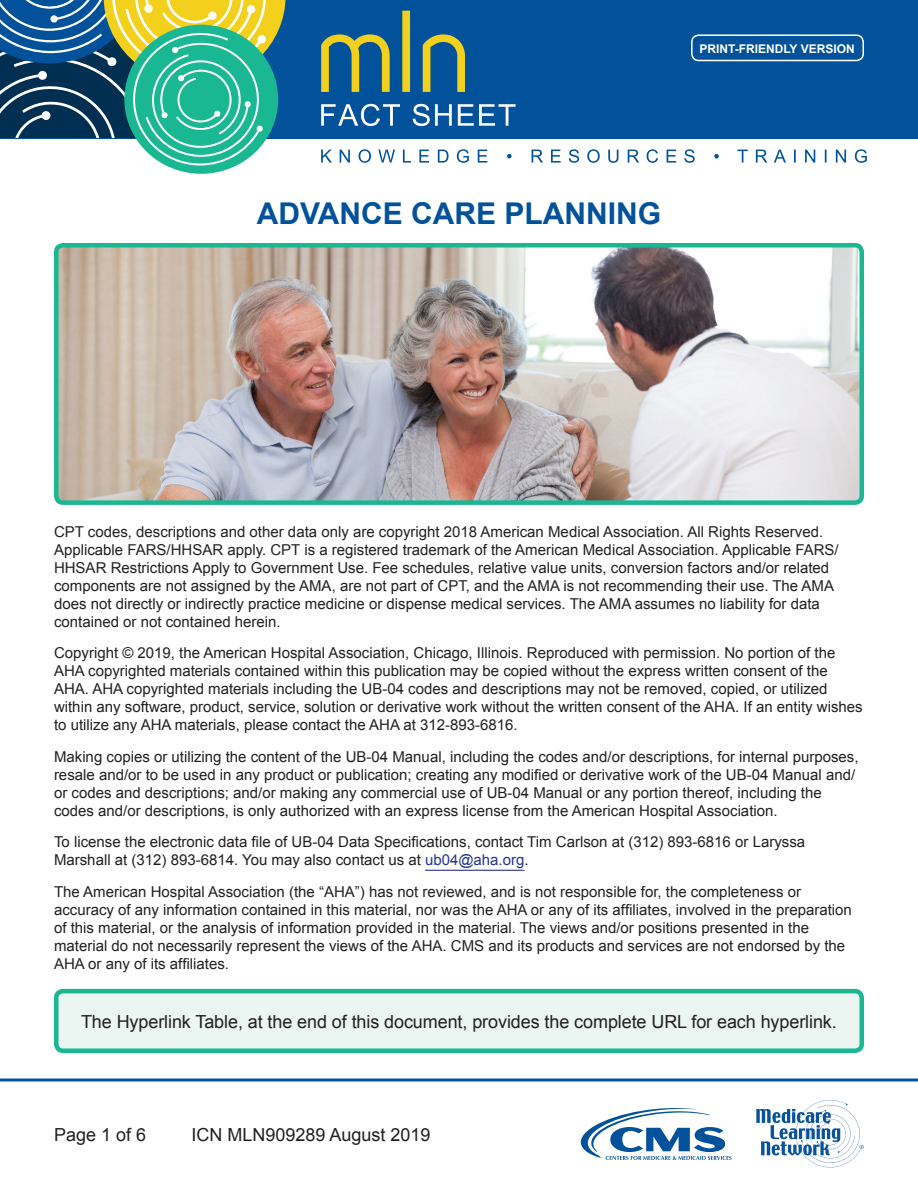
<style>
.page{position:relative;width:918px;height:1188px;background:#fff}
.page>*{position:absolute;margin:0;border:0;box-sizing:border-box;transform-origin:0 0}
.t1{font:700 30px "Arial";color:#01529b}
.t2{font:18px "Arial";letter-spacing:-.005em;color:#231f20}
.Disclaimer{font:15px/18px "Arial";color:#231f20}
.t3{font:700 12px "Arial";color:#fff}
.s1{color:#25358f}
</style>
<div class="page">
<svg style="left:0;top:1078px;width:918px;height:4px;background:#407db3"></svg>
<div style="left:0;top:0;width:918px;height:138px;background:#01529b"></div>
<svg style="left:0;top:0;width:286px;height:165px"></svg>
<svg style="left:321px;top:11px;width:144px;height:81px"></svg>
<svg style="left:321px;top:149px;width:546px;height:14px"></svg>
<svg style="left:321px;top:104px;width:195px;height:22px"></svg>
<svg style="left:581px;top:1108px;width:151px;height:52px"></svg>
<svg style="left:756px;top:1100px;width:108px;height:67px"></svg>
<div style="left:56px;top:991px;width:806px;height:60px;background:#ebf5f1;border-radius:7px"></div>
<div style="left:691px;top:34px;width:173px;height:27px;border:2px solid #fff;border-radius:7px"></div>
<div style="left:54px;top:989px;width:810px;height:64px;border:4px solid #1ab892;border-radius:7px"></div>
<img style="left:59px;top:248px;width:800px;height:252px">
<div style="left:54px;top:243px;width:810px;height:262px;border:4px solid #1ab892;border-radius:7px"></div>
<hr style="left:425px;top:870px;width:100px;height:1px;background:#25358f">
<p class="t3" style="left:699px;top:41px;width:157px">PRINT-FRIENDLY VERSION</p>
<h1 class="t1" style="left:257px;top:194px;width:406px">ADVANCE CARE PLANNING</h1>
<p class="Disclaimer" style="left:54px;top:522px;width:786px">CPT codes, descriptions and other data only are copyright 2018 American Medical Association. All Rights Reserved.<br>Applicable FARS/HHSAR apply. CPT is a registered trademark of the American Medical Association. Applicable FARS/ HHSAR Restrictions Apply to Government Use. Fee schedules, relative value units, conversion factors and/or related components are not assigned by the AMA, are not part of CPT, and the AMA is not recommending their use. The AMA does not directly or indirectly practice medicine or dispense medical services. The AMA assumes no liability for data contained or not contained herein.</p>
<p class="Disclaimer" style="left:54px;top:644px;width:810px">Copyright © 2019, the American Hospital Association, Chicago, Illinois. Reproduced with permission. No portion of the AHA copyrighted materials contained within this publication may be copied without the express written consent of the AHA. AHA copyrighted materials including the UB-04 codes and descriptions may not be removed, copied, or utilized within any software, product, service, solution or derivative work without the written consent of the AHA. If an entity wishes to utilize any AHA materials, please contact the AHA at 312-893-6816.</p>
<p class="Disclaimer" style="left:54px;top:747px;width:806px">Making copies or utilizing the content of the UB-04 Manual, including the codes and/or descriptions, for internal purposes, resale and/or to be used in any product or publication; creating any modified or derivative work of the UB-04 Manual and/ or codes and descriptions; and/or making any commercial use of UB-04 Manual or any portion thereof, including the codes and/or descriptions, is only authorized with an express license from the American Hospital Association.</p>
<p class="Disclaimer" style="left:54px;top:833px;width:753px">To license the electronic data file of UB-04 Data Specifications, contact Tim Carlson at (312) 893-6816 or Laryssa<br>Marshall at (312) 893-6814. You may also contact us at <span class="s1">ub04@aha.org</span>.</p>
<p class="Disclaimer" style="left:54px;top:882px;width:799px">The American Hospital Association (the “AHA”) has not reviewed, and is not responsible for, the completeness or accuracy of any information contained in this material, nor was the AHA or any of its affiliates, involved in the preparation of this material, or the analysis of information provided in the material. The views and/or positions presented in the material do not necessarily represent the views of the AHA. CMS and its products and services are not endorsed by the AHA or any of its affiliates.</p>
<p class="t2" style="left:81px;top:1010px;width:757px">The Hyperlink Table, at the end of this document, provides the complete URL for each hyperlink.</p>
<p class="t2" style="left:54px;top:1122px;width:94px">Page 1 of 6</p>
<p class="t2" style="left:192px;top:1122px;width:241px">ICN MLN909289 August 2019</p>
</div>
